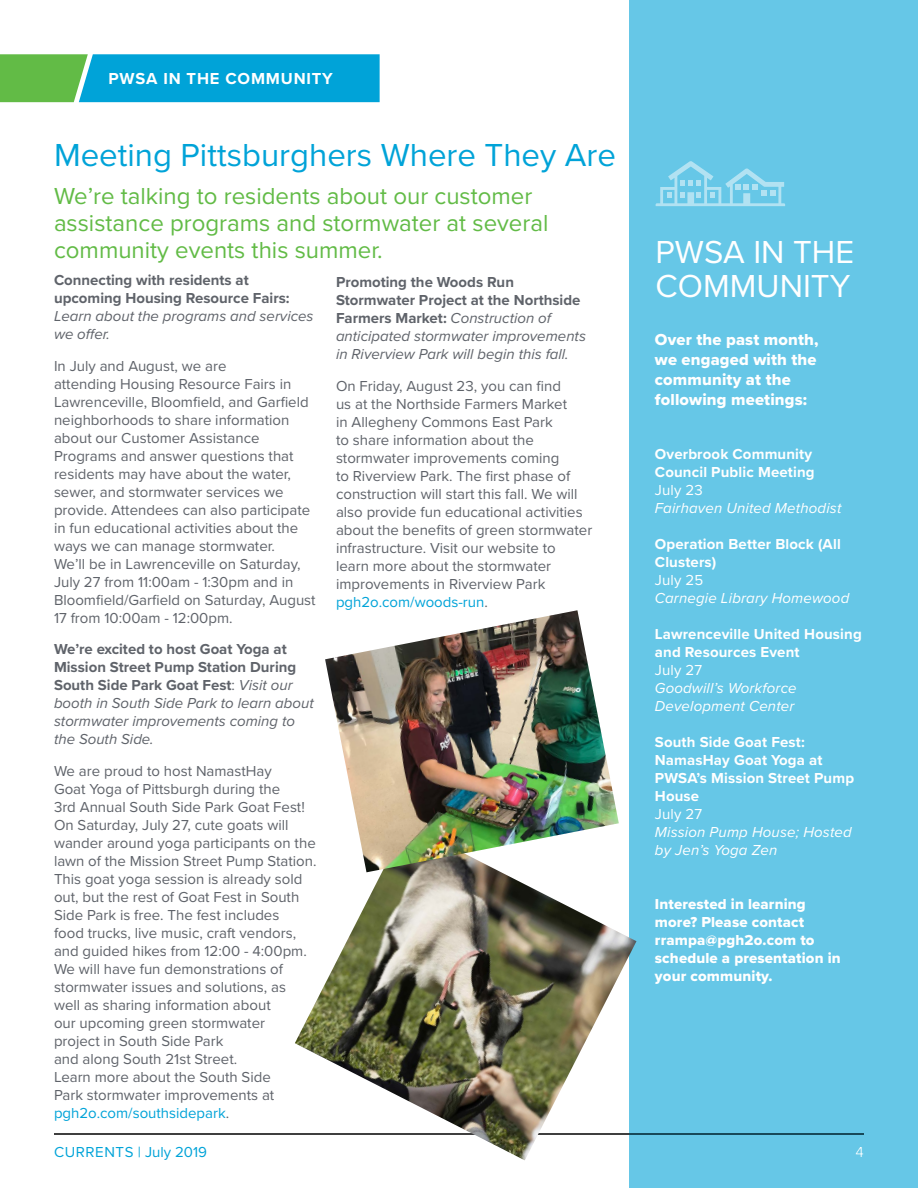
<style>
.page{position:relative;width:918px;height:1188px;background:#fff}
.page>*{position:absolute;margin:0;border:0;box-sizing:border-box;transform-origin:0 0}
.t1{font:33px "Proxima Nova";color:#00a3d8}
.t2{font:33px/34.5px "Proxima Nova";color:#fff}
.t3{font:24px/27px "Proxima Nova";color:#62bb46}
.t4{font:16.5px/19.8px "Proxima Nova Extrabld";letter-spacing:.01em;color:#fff}
.t5{font:700 16.5px "Proxima Nova";letter-spacing:.05em;color:#fff}
.t6{font:15px/18px "Proxima Nova";color:#5f636a}
.t7{font:italic 15px/18px "Proxima Nova";color:#5f636a}
.t8{font:700 15px/18px "Proxima Nova";letter-spacing:.01em;color:#fff}
.t9{font:italic 15px/18px "Proxima Nova";letter-spacing:.01em;color:#fff}
.t10{font:15px/18px "Proxima Nova Extrabld";letter-spacing:.01em;color:#fff}
.t11{font:700 15px/18px "Proxima Nova";color:#5f636a}
.t12{font:15px "Proxima Nova";letter-spacing:.01em;color:#fff}
.t13{font:15px "Proxima Nova";letter-spacing:.035em;color:#00a3d8}
.s1{font-weight:700;font-style:normal}
.s2{font-style:normal}
.s3{color:#00a3d8}
</style>
<div class="page">
<div style="left:629px;top:0;width:289px;height:1188px;background:#66c7e7"></div>
<svg style="left:0;top:54px;width:380px;height:48px;background:#19a9b9"></svg>
<hr style="left:54px;top:1134px;width:810px;height:1px;background:#000">
<svg style="left:656px;top:161px;width:129px;height:45px"></svg>
<img style="left:295px;top:872px;width:341px;height:288px">
<img style="left:325px;top:610px;width:294px;height:262px">
<p class="t5" style="left:108px;top:66px;width:226px">PWSA IN THE COMMUNITY</p>
<h1 class="t1" style="left:54px;top:131px;width:564px">Meeting Pittsburghers Where They Are</h1>
<h2 class="t3" style="left:54px;top:182px;width:496px">We’re talking to residents about our customer assistance programs and stormwater at several community events this summer.</h2>
<p class="t11" style="left:54px;top:271px;width:237px">Connecting with residents at upcoming Housing Resource Fairs:</p>
<p class="t7" style="left:54px;top:306px;width:261px">Learn about the programs and services we offer.</p>
<p class="t6" style="left:54px;top:356px;width:263px">In July and August, we are<br>attending Housing Resource Fairs in Lawrenceville, Bloomfield, and Garfield neighborhoods to share information about our Customer Assistance Programs and answer questions that residents may have about the water, sewer, and stormwater services we provide. Attendees can also participate in fun educational activities about the ways we can manage stormwater.<br>We’ll be in Lawrenceville on Saturday, July 27 from 11:00am - 1:30pm and in Bloomfield/Garfield on Saturday, August 17 from 10:00am - 12:00pm.</p>
<p class="t7" style="left:54px;top:639px;width:261px"><span class="s1">We’re excited to host Goat Yoga at<br>Mission Street Pump Station During<br>South Side Park Goat Fest</span><span class="s2">:</span> Visit our booth in South Side Park to learn about stormwater improvements coming to the South Side.</p>
<p class="t6" style="left:54px;top:761px;width:264px">We are proud to host NamastHay<br>Goat Yoga of Pittsburgh during the<br>3rd Annual South Side Park Goat Fest!<br>On Saturday, July 27, cute goats will wander around yoga participants on the lawn of the Mission Street Pump Station.<br>This goat yoga session is already sold out, but the rest of Goat Fest in South Side Park is free. The fest includes<br>food trucks, live music, craft vendors, and guided hikes from 12:00 - 4:00pm.<br>We will have fun demonstrations of stormwater issues and solutions, as<br>well as sharing information about<br>our upcoming green stormwater<br>project in South Side Park<br>and along South 21st Street.<br>Learn more about the South Side<br>Park stormwater improvements at <span class="s3">pgh2o.com/southsidepark</span>.</p>
<p class="t13" style="left:54px;top:1140px;width:154px">CURRENTS | July 2019</p>
<p class="t7" style="left:336px;top:273px;width:251px"><span class="s1">Promoting the Woods Run Stormwater Project at the Northside Farmers Market:</span> Construction of anticipated stormwater improvements in Riverview Park will begin this fall.</p>
<p class="t6" style="left:336px;top:376px;width:258px">On Friday, August 23, you can find<br>us at the Northside Farmers Market<br>in Allegheny Commons East Park<br>to share information about the stormwater improvements coming<br>to Riverview Park. The first phase of construction will start this fall. We will also provide fun educational activities about the benefits of green stormwater infrastructure. Visit our website to learn more about the stormwater improvements in Riverview Park <span class="s3">pgh2o.com/woods-run</span>.</p>
<h1 class="t2" style="left:656px;top:233px;width:200px">PWSA IN THE<br>COMMUNITY</h1>
<p class="t4" style="left:655px;top:330px;width:165px">Over the past month, we engaged with the community at the following meetings:</p>
<p class="t8" style="left:655px;top:444px;width:161px">Overbrook Community<br>Council Public Meeting</p>
<p class="t12" style="left:655px;top:478px;width:50px">July 23</p>
<p class="t9" style="left:655px;top:498px;width:188px">Fairhaven United Methodist</p>
<p class="t8" style="left:655px;top:534px;width:187px">Operation Better Block (All<br>Clusters)</p>
<p class="t12" style="left:655px;top:568px;width:50px">July 25</p>
<p class="t9" style="left:655px;top:588px;width:196px">Carnegie Library Homewood</p>
<p class="t8" style="left:655px;top:624px;width:208px">Lawrenceville United Housing and Resources Event</p>
<p class="t12" style="left:655px;top:658px;width:49px">July 27</p>
<p class="t9" style="left:655px;top:678px;width:143px">Goodwill’s Workforce<br>Development Center</p>
<p class="t8" style="left:655px;top:732px;width:201px">South Side Goat Fest:<br>NamasHay Goat Yoga at<br>PWSA’s Mission Street Pump<br>House</p>
<p class="t12" style="left:655px;top:802px;width:49px">July 27</p>
<p class="t9" style="left:655px;top:822px;width:198px">Mission Pump House; Hosted by Jen’s Yoga Zen</p>
<p class="t10" style="left:655px;top:894px;width:187px">Interested in learning more? Please contact rrampa@pgh2o.com to schedule a presentation in your community.</p>
<p class="t12" style="left:856px;top:1140px;width:10px">4</p>
</div>
